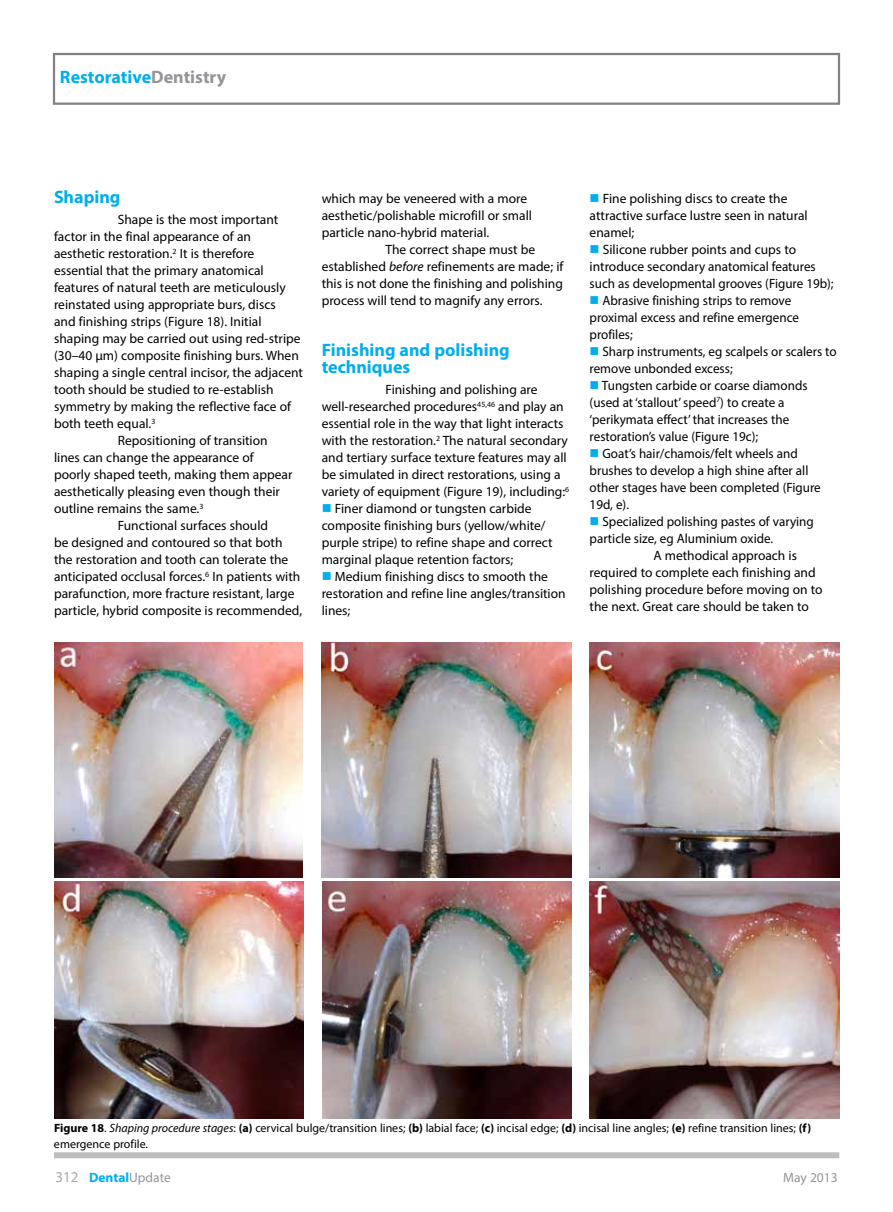
<style>
.page{position:relative;width:893px;height:1212px;background:#fff}
.page>*{position:absolute;margin:0;border:0;box-sizing:border-box;transform-origin:0 0}
.t1{font:700 18px/17px "Myriad Pro";color:#00aeef}
.t2{font:13.5px/17px "Myriad Pro";color:#000}
.t3{font:700 13.5px "Myriad Pro";color:#00aeef}
.t4{font:13.5px "Myriad Pro";color:#939598}
.t5{font:12px/15.8px "Myriad Pro";color:#000}
.s1{color:#939598}
.s2{font-style:italic}
.s3{color:#00aeef}
.s4{font-weight:700}
.s5{font-weight:400;font-size:15px;color:#a7a9ac}
.s6{font-weight:400;color:#939598}
</style>
<div class="page">
<div style="left:53px;top:53px;width:787px;height:52px;border:2px solid #808285"></div>
<img style="left:54px;top:642px;width:249px;height:236px">
<img style="left:322px;top:642px;width:249px;height:236px">
<img style="left:589px;top:642px;width:250px;height:236px">
<img style="left:54px;top:881px;width:249px;height:238px">
<img style="left:322px;top:881px;width:250px;height:238px">
<img style="left:590px;top:881px;width:250px;height:238px">
<div style="left:54px;top:1152px;width:785px;height:6px;background:#bcbec0"></div>
<h1 class="t1" style="left:60px;top:67px;width:168px">Restorative<span class="s1">Dentistry</span></h1>
<h1 class="t1" style="left:54px;top:188px;width:68px">Shaping</h1>
<p class="t2" style="left:118px;top:211px;width:162px">Shape is the most important</p>
<p class="t2" style="left:54px;top:228px;width:198px">factor in the final appearance of an</p>
<p class="t2" style="left:54px;top:245px;width:202px">aesthetic restoration.<sup>2</sup> It is therefore</p>
<p class="t2" style="left:54px;top:262px;width:211px">essential that the primary anatomical</p>
<p class="t2" style="left:54px;top:279px;width:233px">features of natural teeth are meticulously</p>
<p class="t2" style="left:54px;top:296px;width:223px">reinstated using appropriate burs, discs</p>
<p class="t2" style="left:54px;top:313px;width:209px">and finishing strips (Figure 18). Initial</p>
<p class="t2" style="left:54px;top:330px;width:248px">shaping may be carried out using red-stripe</p>
<p class="t2" style="left:54px;top:347px;width:246px">(30–40 µm) composite finishing burs. When</p>
<p class="t2" style="left:54px;top:364px;width:250px">shaping a single central incisor, the adjacent</p>
<p class="t2" style="left:54px;top:381px;width:221px">tooth should be studied to re-establish</p>
<p class="t2" style="left:54px;top:398px;width:239px">symmetry by making the reflective face of</p>
<p class="t2" style="left:54px;top:415px;width:103px">both teeth equal.<sup>3</sup></p>
<p class="t2" style="left:118px;top:432px;width:151px">Repositioning of transition</p>
<p class="t2" style="left:54px;top:449px;width:201px">lines can change the appearance of</p>
<p class="t2" style="left:54px;top:466px;width:240px">poorly shaped teeth, making them appear</p>
<p class="t2" style="left:54px;top:483px;width:228px">aesthetically pleasing even though their</p>
<p class="t2" style="left:54px;top:500px;width:151px">outline remains the same.<sup>3</sup></p>
<p class="t2" style="left:118px;top:517px;width:152px">Functional surfaces should</p>
<p class="t2" style="left:54px;top:534px;width:230px">be designed and contoured so that both</p>
<p class="t2" style="left:54px;top:551px;width:236px">the restoration and tooth can tolerate the</p>
<p class="t2" style="left:54px;top:568px;width:248px">anticipated occlusal forces.<sup>6</sup> In patients with</p>
<p class="t2" style="left:54px;top:585px;width:242px">parafunction, more fracture resistant, large</p>
<p class="t2" style="left:54px;top:602px;width:250px">particle, hybrid composite is recommended,</p>
<p class="t2" style="left:322px;top:190px;width:207px">which may be veneered with a more</p>
<p class="t2" style="left:322px;top:207px;width:212px">aesthetic/polishable microfill or small</p>
<p class="t2" style="left:322px;top:224px;width:169px">particle nano-hybrid material.</p>
<p class="t2" style="left:385px;top:241px;width:151px">The correct shape must be</p>
<p class="t2" style="left:322px;top:258px;width:243px">established <span class="s2">before</span> refinements are made; if</p>
<p class="t2" style="left:322px;top:275px;width:243px">this is not done the finishing and polishing</p>
<p class="t2" style="left:322px;top:292px;width:222px">process will tend to magnify any errors.</p>
<h1 class="t1" style="left:322px;top:341px;width:190px">Finishing and polishing techniques</h1>
<p class="t2" style="left:322px;top:381px;width:249px;text-indent:64px">Finishing and polishing are well-researched procedures<sup>45,46</sup> and play an essential role in the way that light interacts with the restoration.<sup>2</sup> The natural secondary and tertiary surface texture features may all be simulated in direct restorations, using a variety of equipment (Figure 19), including:<sup>6</sup></p>
<p class="t2" style="left:322px;top:500px;width:232px"><span class="s3">■</span> Finer diamond or tungsten carbide composite finishing burs (yellow/white/ purple stripe) to refine shape and correct marginal plaque retention factors;</p>
<p class="t2" style="left:322px;top:568px;width:246px"><span class="s3">■</span> Medium finishing discs to smooth the restoration and refine line angles/transition lines;</p>
<p class="t2" style="left:590px;top:190px;width:220px"><span class="s3">■</span> Fine polishing discs to create the attractive surface lustre seen in natural enamel;</p>
<p class="t2" style="left:590px;top:241px;width:246px"><span class="s3">■</span> Silicone rubber points and cups to introduce secondary anatomical features such as developmental grooves (Figure 19b);</p>
<p class="t2" style="left:590px;top:292px;width:211px"><span class="s3">■</span> Abrasive finishing strips to remove proximal excess and refine emergence profiles;</p>
<p class="t2" style="left:590px;top:343px;width:249px"><span class="s3">■</span> Sharp instruments, eg scalpels or scalers to remove unbonded excess;</p>
<p class="t2" style="left:590px;top:377px;width:219px"><span class="s3">■</span> Tungsten carbide or coarse diamonds (used at ‘stallout’ speed<sup>7</sup>) to create a ‘perikymata effect’ that increases the restoration’s value (Figure 19c);</p>
<p class="t2" style="left:590px;top:445px;width:233px"><span class="s3">■</span> Goat’s hair/chamois/felt wheels and brushes to develop a high shine after all other stages have been completed (Figure<br>19d, e).</p>
<p class="t2" style="left:590px;top:513px;width:226px"><span class="s3">■</span> Specialized polishing pastes of varying</p>
<p class="t2" style="left:590px;top:530px;width:185px">particle size, eg Aluminium oxide.</p>
<p class="t2" style="left:653px;top:547px;width:145px">A methodical approach is</p>
<p class="t2" style="left:590px;top:564px;width:228px">required to complete each finishing and</p>
<p class="t2" style="left:590px;top:581px;width:235px">polishing procedure before moving on to</p>
<p class="t2" style="left:590px;top:598px;width:221px">the next. Great care should be taken to</p>
<p class="t5" style="left:54px;top:1120px;width:759px"><span class="s4">Figure 18</span>. <span class="s2">Shaping procedure stages</span>: <span class="s4">(a)</span> cervical bulge/transition lines; <span class="s4">(b)</span> labial face; <span class="s4">(c)</span> incisal edge; <span class="s4">(d)</span> incisal line angles; <span class="s4">(e)</span> refine transition lines; <span class="s4">(f) </span>emergence profile.</p>
<p class="t3" style="left:56px;top:1168px;width:117px"><span class="s5">312</span> Dental<span class="s6">Update</span></p>
<p class="t4" style="left:783px;top:1168px;width:56px">May 2013</p>
</div>
